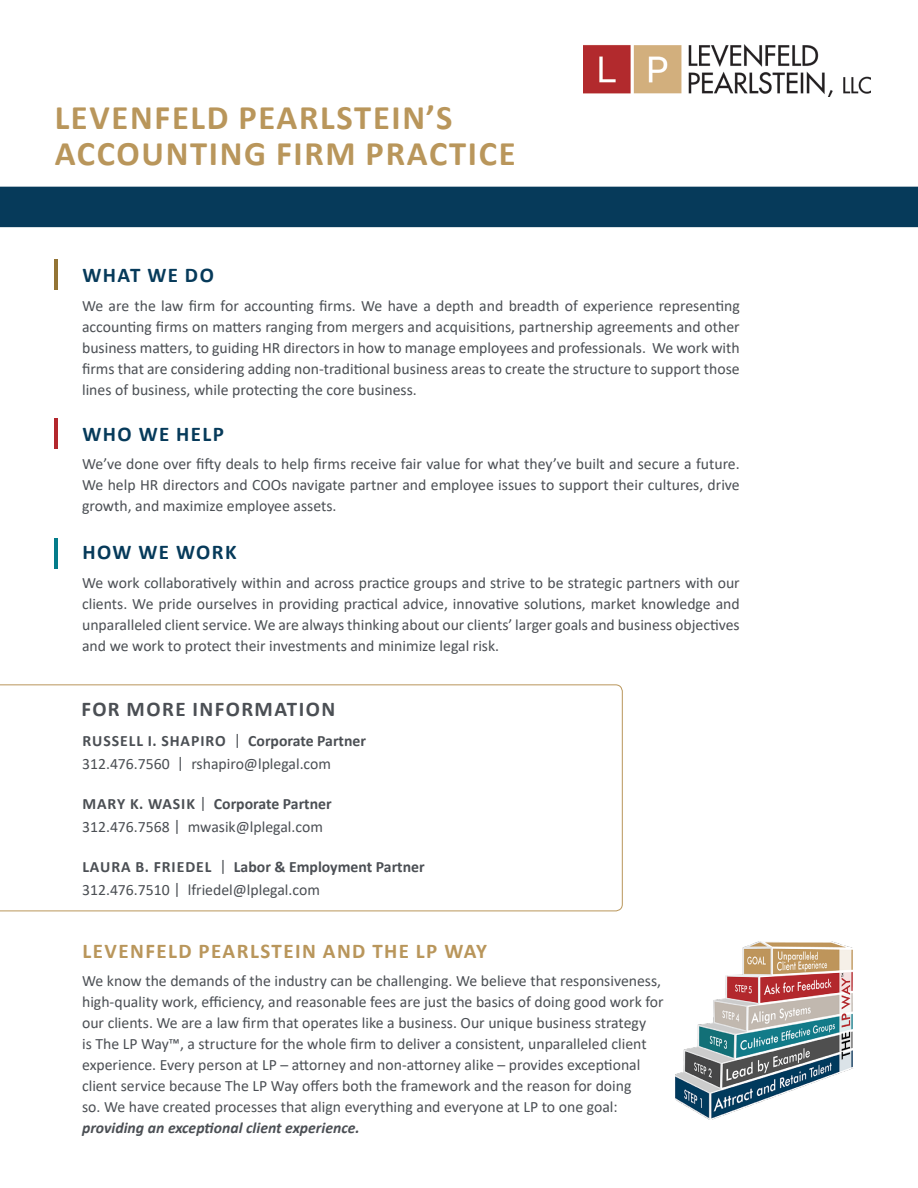
<style>
.page{position:relative;width:918px;height:1188px;background:#fff}
.page>*{position:absolute;margin:0;border:0;box-sizing:border-box;transform-origin:0 0}
.t1{font:700 34.5px/36px "Calibri";letter-spacing:.05em;color:#b9965b}
.t2{font:700 21px "Calibri";letter-spacing:.07em;color:#b9965b}
.t3{font:700 21px "Calibri";letter-spacing:.07em;color:#063a5a}
.t4{font:700 21px "Calibri";letter-spacing:.07em;color:#4b4f54}
.t5{font:15.75px/21px "Calibri";color:#4b4f54;text-align:justify}
.t6{font:700 15.75px/22.5px "Calibri";color:#4b4f54}
.s1{font-weight:700}
.s2{font-weight:400}
.s3{font-weight:700;font-style:italic}
</style>
<div class="page">
<svg style="left:0;top:684px;width:623px;height:227px"></svg>
<div style="left:0;top:187px;width:918px;height:40px;background:#063a5a"></div>
<hr style="left:54px;top:419px;width:4px;height:30px;background:#b3272d">
<hr style="left:54px;top:539px;width:4px;height:30px;background:#047c8a">
<hr style="left:54px;top:260px;width:4px;height:30px;background:#937435">
<img style="left:584px;top:45px;width:287px;height:51px">
<img style="left:675px;top:942px;width:178px;height:177px">
<p class="t1" style="left:55px;top:99px;width:462px">LEVENFELD PEARLSTEIN’S<br>ACCOUNTING FIRM PRACTICE</p>
<p class="t3" style="left:82px;top:260px;width:133px">WHAT WE DO</p>
<p class="t5" style="left:82px;top:295px;width:659px">We are the law firm for accounting firms. We have a depth and breadth of experience representing accounting firms on matters ranging from mergers and acquisitions, partnership agreements and other business matters, to guiding HR directors in how to manage employees and professionals. We work with firms that are considering adding non-traditional business areas to create the structure to support those lines of business, while protecting the core business.</p>
<p class="t3" style="left:82px;top:419px;width:143px">WHO WE HELP</p>
<p class="t5" style="left:82px;top:453px;width:659px">We’ve done over fifty deals to help firms receive fair value for what they’ve built and secure a future.<br>We help HR directors and COOs navigate partner and employee issues to support their cultures, drive growth, and maximize employee assets.</p>
<p class="t3" style="left:82px;top:538px;width:156px">HOW WE WORK</p>
<p class="t5" style="left:82px;top:572px;width:659px">We work collaboratively within and across practice groups and strive to be strategic partners with our clients. We pride ourselves in providing practical advice, innovative solutions, market knowledge and unparalleled client service. We are always thinking about our clients’ larger goals and business objectives and we work to protect their investments and minimize legal risk.</p>
<p class="t4" style="left:81px;top:694px;width:255px">FOR MORE INFORMATION</p>
<p class="t5" style="left:82px;top:729px;width:285px;line-height:22.5px"><span class="s1">RUSSELL I. SHAPIRO</span> | <span class="s1">Corporate Partner<br></span>312.476.7560 | rshapiro@lplegal.com</p>
<p class="t5" style="left:82px;top:792px;width:251px;line-height:22.5px"><span class="s1">MARY K. WASIK</span> | <span class="s1">Corporate Partner<br></span>312.476.7568 | mwasik@lplegal.com</p>
<p class="t6" style="left:82px;top:855px;width:344px">LAURA B. FRIEDEL <span class="s2">|</span> Labor &amp; Employment Partner<br><span class="s2">312.476.7510 | lfriedel@lplegal.com</span></p>
<p class="t2" style="left:82px;top:936px;width:406px">LEVENFELD PEARLSTEIN AND THE LP WAY</p>
<p class="t5" style="left:82px;top:970px;width:583px;text-align:left">We know the demands of the industry can be challenging. We believe that responsiveness, high-quality work, efficiency, and reasonable fees are just the basics of doing good work for our clients. We are a law firm that operates like a business. Our unique business strategy<br>is The LP Way™, a structure for the whole firm to deliver a consistent, unparalleled client experience. Every person at LP – attorney and non-attorney alike – provides exceptional client service because The LP Way offers both the framework and the reason for doing<br>so. We have created processes that align everything and everyone at LP to one goal: <span class="s3">providing an exceptional client experience.</span></p>
</div>
